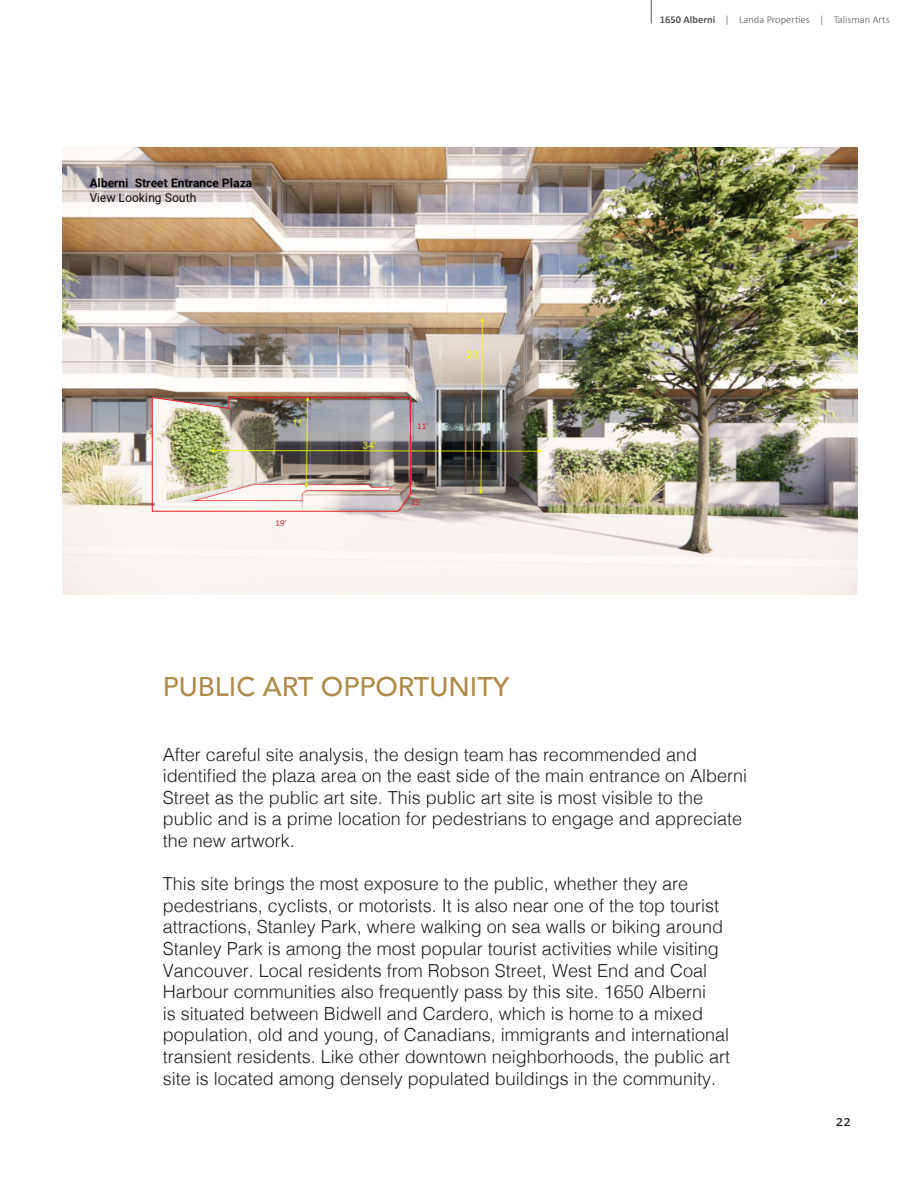
<style>
.page{position:relative;width:918px;height:1188px;background:#fff}
.page>*{position:absolute;margin:0;border:0;box-sizing:border-box;transform-origin:0 0}
.t1{font:500 27px "Avenir";color:#ad8a4b}
.t2{font:300 18px/21.6px "Helvetica";color:#231f20}
.t3{font:15px "Calibri";color:#231f20}
.t4{font:300 10.5px "Calibri";color:#57585a}
.t5{font:9px "Calibri";color:#d1232a}
.s1{font-weight:700}
</style>
<div class="page">
<svg style="left:651px;top:0;width:1px;height:23px"></svg>
<img style="left:62px;top:147px;width:796px;height:447px">
<img style="left:152px;top:397px;width:259px;height:115px">
<p class="t4" style="left:660px;top:13px;width:231px"><span class="s1">1650 Alberni</span> | Landa Properties | Talisman Arts</p>
<p class="t5" style="left:417px;top:420px;width:13px">11’</p>
<p class="t5" style="left:276px;top:517px;width:13px">19’</p>
<p class="t5" style="left:411px;top:497px;width:13px">15’</p>
<h1 class="t1" style="left:163px;top:663px;width:348px">PUBLIC ART OPPORTUNITY</h1>
<p class="t2" style="left:163px;top:742px;width:586px">After careful site analysis, the design team has recommended and identified the plaza area on the east side of the main entrance on Alberni Street as the public art site. This public art site is most visible to the public and is a prime location for pedestrians to engage and appreciate the new artwork.</p>
<p class="t2" style="left:163px;top:872px;width:569px">This site brings the most exposure to the public, whether they are pedestrians, cyclists, or motorists. It is also near one of the top tourist attractions, Stanley Park, where walking on sea walls or biking around Stanley Park is among the most popular tourist activities while visiting Vancouver. Local residents from Robson Street, West End and Coal Harbour communities also frequently pass by this site. 1650 Alberni<br>is situated between Bidwell and Cardero, which is home to a mixed population, old and young, of Canadians, immigrants and international transient residents. Like other downtown neighborhoods, the public art site is located among densely populated buildings in the community.</p>
<p class="t3" style="left:836px;top:1111px;width:17px">22</p>
</div>
